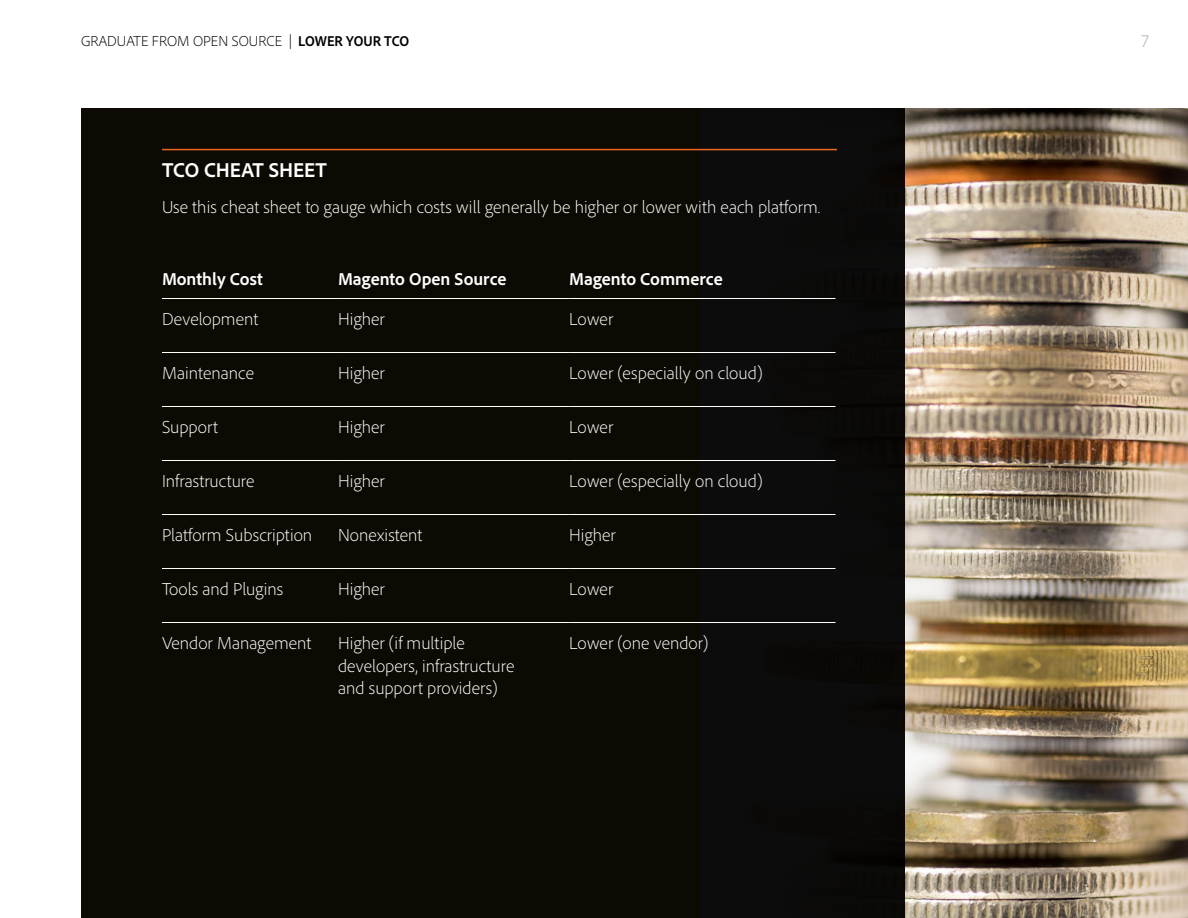
<style>
.page{position:relative;width:1188px;height:918px;background:#fff}
.page>*{position:absolute;margin:0;border:0;box-sizing:border-box;transform-origin:0 0}
.t1{font:700 21px "Adobe Clean";color:#fff}
.t2{font:300 18px/22.5px "Adobe Clean";letter-spacing:.005em;color:#fff}
.t3{font:700 18px "Adobe Clean";color:#fff}
.t4{font:300 18px "Adobe Clean";color:#acaaac}
.t5{font:300 15px "Adobe Clean";color:#000}
.s1{font-weight:700;font-stretch:semi-condensed}
</style>
<div class="page">
<img style="left:904px;top:108px;width:284px;height:810px">
<div style="left:81px;top:108px;width:823px;height:810px;background:#0d0a03"></div>
<hr style="left:162px;top:298px;width:176px;height:1px;background:#fff">
<hr style="left:338px;top:298px;width:231px;height:1px;background:#fff">
<hr style="left:569px;top:298px;width:267px;height:1px;background:#fff">
<hr style="left:162px;top:352px;width:176px;height:1px;background:#fff">
<hr style="left:338px;top:352px;width:231px;height:1px;background:#fff">
<hr style="left:569px;top:352px;width:267px;height:1px;background:#fff">
<hr style="left:162px;top:406px;width:176px;height:1px;background:#fff">
<hr style="left:338px;top:406px;width:231px;height:1px;background:#fff">
<hr style="left:569px;top:406px;width:267px;height:1px;background:#fff">
<hr style="left:162px;top:460px;width:176px;height:1px;background:#fff">
<hr style="left:338px;top:460px;width:231px;height:1px;background:#fff">
<hr style="left:569px;top:460px;width:267px;height:1px;background:#fff">
<hr style="left:162px;top:514px;width:176px;height:1px;background:#fff">
<hr style="left:338px;top:514px;width:231px;height:1px;background:#fff">
<hr style="left:569px;top:514px;width:267px;height:1px;background:#fff">
<hr style="left:162px;top:568px;width:176px;height:1px;background:#fff">
<hr style="left:338px;top:568px;width:231px;height:1px;background:#fff">
<hr style="left:569px;top:568px;width:267px;height:1px;background:#fff">
<hr style="left:162px;top:622px;width:176px;height:1px;background:#fff">
<hr style="left:338px;top:622px;width:231px;height:1px;background:#fff">
<hr style="left:569px;top:622px;width:267px;height:1px;background:#fff">
<hr style="left:162px;top:149px;width:675px;height:1px;background:#ee6524">
<p class="t5" style="left:81px;top:31px;width:330px">GRADUATE FROM OPEN SOURCE | <span class="s1">LOWER YOUR TCO</span></p>
<p class="t4" style="left:1142px;top:30px;width:9px">7</p>
<p class="t1" style="left:162px;top:157px;width:166px">TCO CHEAT SHEET</p>
<p class="t2" style="left:162px;top:196px;width:660px">Use this cheat sheet to gauge which costs will generally be higher or lower with each platform.</p>
<p class="t3" style="left:162px;top:267px;width:102px">Monthly Cost</p>
<p class="t3" style="left:338px;top:267px;width:170px">Magento Open Source</p>
<p class="t3" style="left:569px;top:267px;width:155px">Magento Commerce</p>
<p class="t2" style="left:162px;top:307px;width:98px">Development</p>
<p class="t2" style="left:338px;top:307px;width:48px">Higher</p>
<p class="t2" style="left:569px;top:307px;width:45px">Lower</p>
<p class="t2" style="left:162px;top:361px;width:94px">Maintenance</p>
<p class="t2" style="left:338px;top:361px;width:48px">Higher</p>
<p class="t2" style="left:569px;top:361px;width:195px">Lower (especially on cloud)</p>
<p class="t2" style="left:162px;top:415px;width:58px">Support</p>
<p class="t2" style="left:338px;top:415px;width:48px">Higher</p>
<p class="t2" style="left:569px;top:415px;width:45px">Lower</p>
<p class="t2" style="left:162px;top:469px;width:94px">Infrastructure</p>
<p class="t2" style="left:338px;top:469px;width:48px">Higher</p>
<p class="t2" style="left:569px;top:469px;width:195px">Lower (especially on cloud)</p>
<p class="t2" style="left:162px;top:523px;width:152px">Platform Subscription</p>
<p class="t2" style="left:338px;top:523px;width:86px">Nonexistent</p>
<p class="t2" style="left:569px;top:523px;width:48px">Higher</p>
<p class="t2" style="left:162px;top:577px;width:123px">Tools and Plugins</p>
<p class="t2" style="left:338px;top:577px;width:48px">Higher</p>
<p class="t2" style="left:569px;top:577px;width:45px">Lower</p>
<p class="t2" style="left:162px;top:631px;width:151px">Vendor Management</p>
<p class="t2" style="left:338px;top:631px;width:178px">Higher (if multiple developers, infrastructure and support providers)</p>
<p class="t2" style="left:569px;top:631px;width:141px">Lower (one vendor)</p>
</div>
